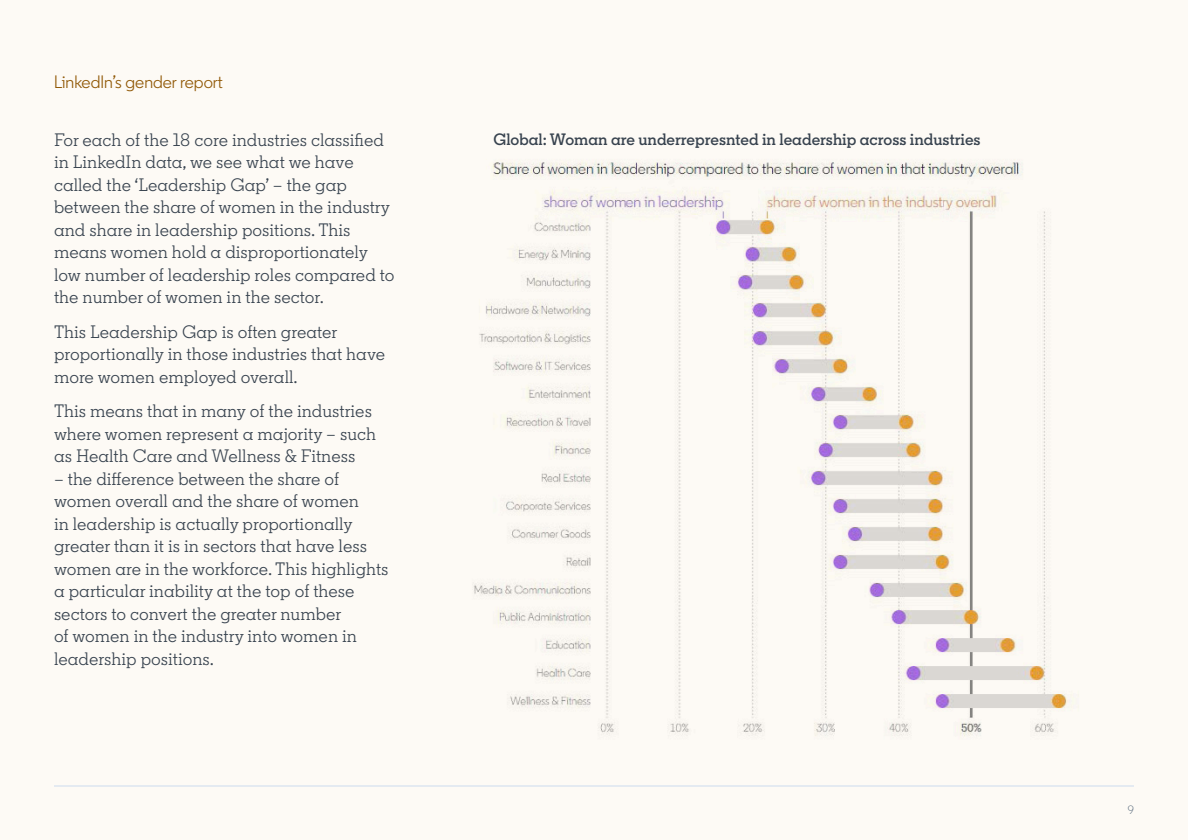
<style>
.page{position:relative;width:1188px;height:840px;background:#fdfaf5}
.page>*{position:absolute;margin:0;border:0;box-sizing:border-box;transform-origin:0 0}
.t1{font:18px/22.5px "Community Slab";color:#38434f}
.t2{font:18px "Community";color:#915907}
.t3{font:600 16.5px "Community Slab";color:#38434f}
.t4{font:300 12px "Community";color:#56687a}
</style>
<div class="page">
<img style="left:474px;top:162px;width:594px;height:574px">
<hr style="left:54px;top:785px;width:1080px;height:2px;background:#dce6f1">
<p class="t2" style="left:54px;top:71px;width:170px">LinkedIn’s gender report</p>
<p class="t1" style="left:54px;top:128px;width:342px">For each of the 18 core industries classified in LinkedIn data, we see what we have called the ‘Leadership Gap’ – the gap between the share of women in the industry and share in leadership positions. This means women hold a disproportionately low number of leadership roles compared to the number of women in the sector.</p>
<p class="t1" style="left:54px;top:320px;width:333px">This Leadership Gap is often greater proportionally in those industries that have more women employed overall.</p>
<p class="t1" style="left:54px;top:400px;width:324px">This means that in many of the industries where women represent a majority – such as Health Care and Wellness &amp; Fitness</p>
<p class="t1" style="left:54px;top:467px;width:336px">– the difference between the share of women overall and the share of women<br>in leadership is actually proportionally greater than it is in sectors that have less women are in the workforce. This highlights a particular inability at the top of these sectors to convert the greater number<br>of women in the industry into women in leadership positions.</p>
<p class="t3" style="left:494px;top:129px;width:489px">Global: Woman are underrepresnted in leadership across industries</p>
<p class="t4" style="left:1128px;top:802px;width:8px">9</p>
</div>
